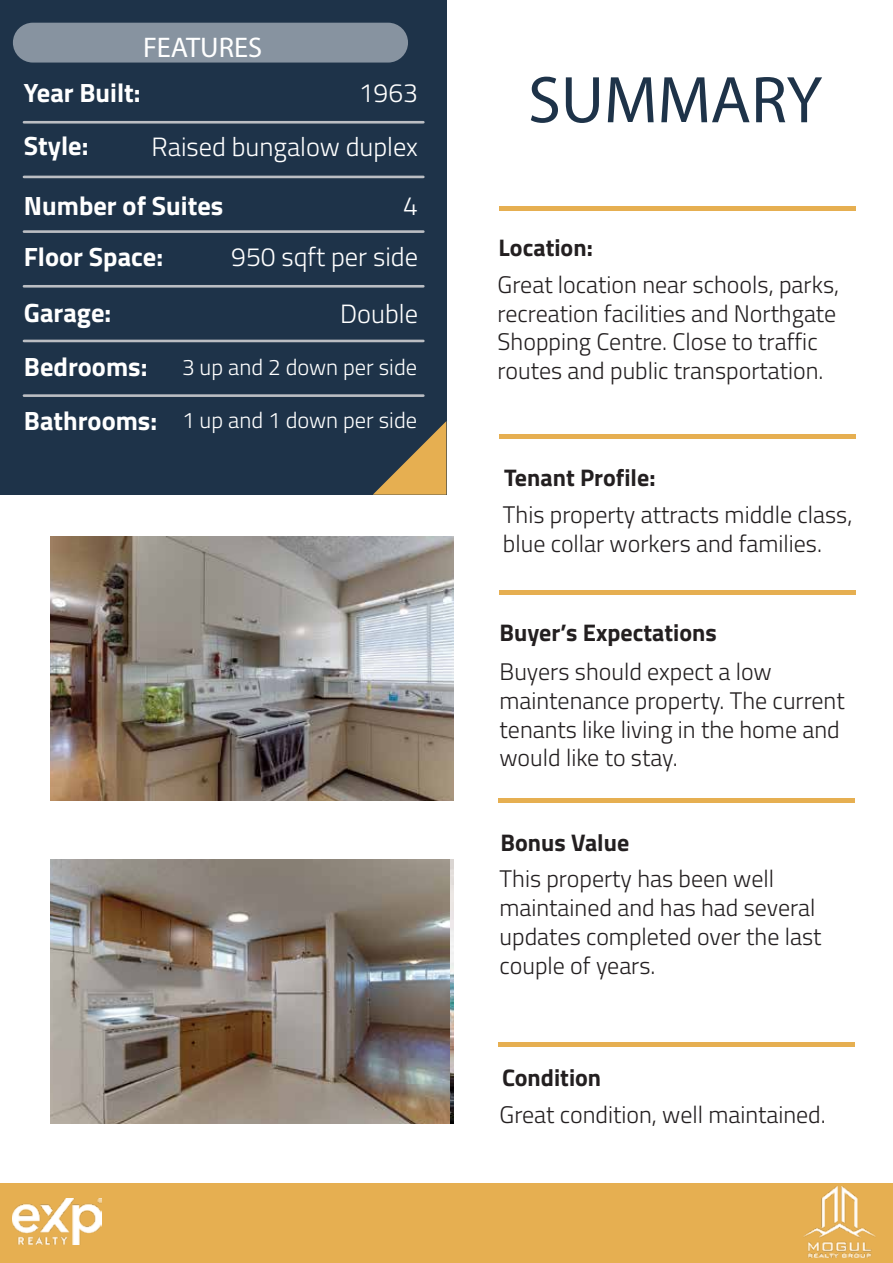
<style>
.page{position:relative;width:893px;height:1263px;background:#fff}
.page>*{position:absolute;margin:0;border:0;box-sizing:border-box;transform-origin:0 0}
.t1{font:800 66.6px "Neue Helvetica BQ";color:#1e3349}
.t2{font:800 28.5px "Neue Helvetica BQ";color:#fff}
.t3{font:700 26.4px "Titillium Web";color:#fff}
.t4{font:300 26.4px "Titillium Web";color:#fff}
.t5{font:300 24px/28.8px "Titillium Web";color:#231f20}
.t6{font:700 24px "Titillium Web";color:#231f20}
.t7{font:300 22.5px "Titillium Web";color:#fff}
</style>
<div class="page">
<div style="left:0;top:0;width:446px;height:495px;background:#1e3349"></div>
<div style="left:0;top:1183px;width:893px;height:80px;background:#e6af51"></div>
<svg style="left:373px;top:421px;width:73px;height:74px"></svg>
<hr style="left:499px;top:207px;width:357px;height:4px;background:#e6af51">
<div style="left:13px;top:23px;width:395px;height:40px;background:#8793a0;border-radius:20px"></div>
<hr style="left:24px;top:121px;width:399px;height:3px;background:#bbbec3">
<hr style="left:24px;top:230px;width:399px;height:3px;background:#bbbec3">
<hr style="left:24px;top:285px;width:399px;height:3px;background:#bbbec3">
<hr style="left:24px;top:340px;width:399px;height:2px;background:#bbbec3">
<hr style="left:24px;top:394px;width:399px;height:3px;background:#bbbec3">
<hr style="left:24px;top:176px;width:399px;height:2px;background:#bbbec3">
<hr style="left:499px;top:435px;width:357px;height:4px;background:#e6af51">
<hr style="left:499px;top:590px;width:357px;height:4px;background:#e6af51">
<hr style="left:498px;top:798px;width:356px;height:4px;background:#e6af51">
<hr style="left:498px;top:1043px;width:356px;height:4px;background:#e6af51">
<img style="left:51px;top:536px;width:403px;height:264px">
<img style="left:51px;top:859px;width:398px;height:264px">
<img style="left:13px;top:1199px;width:88px;height:46px">
<img style="left:803px;top:1186px;width:73px;height:72px">
<p class="t2" style="left:143px;top:36px;width:121px">FEATURES</p>
<p class="t3" style="left:24px;top:83px;width:118px">Year Built:</p>
<p class="t4" style="left:359px;top:83px;width:61px">1963</p>
<p class="t3" style="left:24px;top:137px;width:66px">Style:</p>
<p class="t4" style="left:152px;top:137px;width:268px">Raised bungalow duplex</p>
<p class="t3" style="left:24px;top:196px;width:201px">Number of Suites</p>
<p class="t4" style="left:403px;top:196px;width:16px">4</p>
<p class="t3" style="left:24px;top:247px;width:141px">Floor Space:</p>
<p class="t4" style="left:231px;top:247px;width:188px">950 sqft per side</p>
<p class="t3" style="left:24px;top:304px;width:89px">Garage:</p>
<p class="t4" style="left:340px;top:304px;width:79px">Double</p>
<p class="t3" style="left:24px;top:357px;width:125px">Bedrooms:</p>
<p class="t7" style="left:182px;top:359px;width:237px">3 up and 2 down per side</p>
<p class="t3" style="left:24px;top:411px;width:135px">Bathrooms:</p>
<p class="t7" style="left:182px;top:411px;width:237px">1 up and 1 down per side</p>
<h1 class="t1" style="left:528px;top:73px;width:296px">SUMMARY</h1>
<p class="t6" style="left:499px;top:239px;width:96px">Location:</p>
<p class="t5" style="left:498px;top:273px;width:343px">Great location near schools, parks, recreation facilities and Northgate Shopping Centre. Close to traffic routes and public transportation.</p>
<p class="t6" style="left:504px;top:468px;width:153px">Tenant Profile:</p>
<p class="t5" style="left:503px;top:503px;width:351px">This property attracts middle class, blue collar workers and families.</p>
<p class="t6" style="left:500px;top:624px;width:219px">Buyerís Expectations</p>
<p class="t5" style="left:500px;top:660px;width:347px">Buyers should expect a low maintenance property. The current tenants like living in the home and would like to stay.</p>
<p class="t6" style="left:501px;top:834px;width:130px">Bonus Value</p>
<p class="t5" style="left:500px;top:867px;width:323px">This property has been well maintained and has had several updates completed over the last couple of years.</p>
<p class="t6" style="left:502px;top:1069px;width:101px">Condition</p>
<p class="t5" style="left:500px;top:1103px;width:328px">Great condition, well maintained.</p>
</div>
